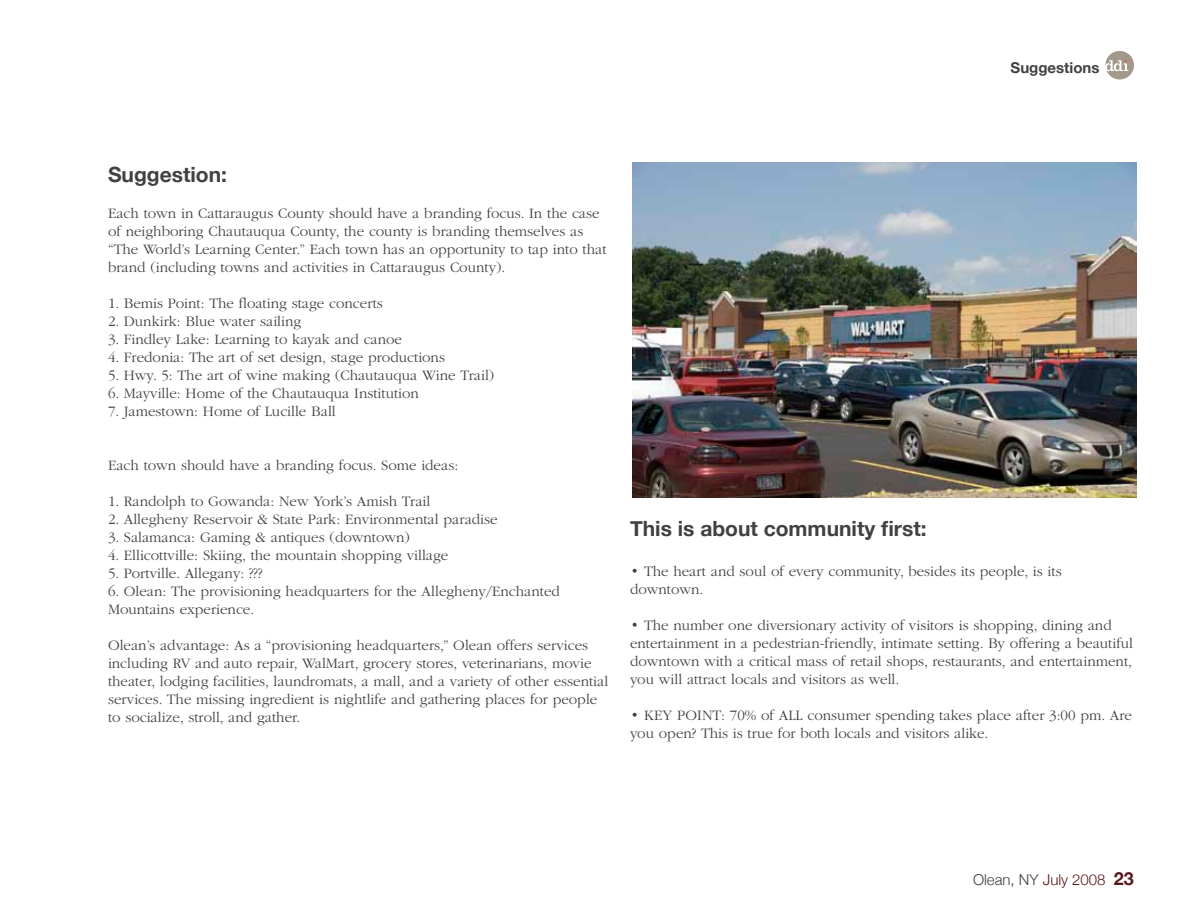
<style>
.page{position:relative;width:1188px;height:918px;background:#fff}
.page>*{position:absolute;margin:0;border:0;box-sizing:border-box;transform-origin:0 0}
.t1{font:700 21px "Helvetica Neue";color:#414142}
.t2{font:300 15px/18px "ITC Garamond Std";color:#414142}
.t3{font:300 15px "Helvetica Neue";color:#414142}
.t4{font:700 15px "Helvetica Neue";color:#414142}
.s1{color:#57181a}
.s2{font-weight:700;font-size:18px;color:#57181a}
</style>
<div class="page">
<div style="left:1105px;top:51px;width:29px;height:29px;background:#a2998b;border-radius:50%"></div>
<svg style="left:1105px;top:60px;width:23px;height:11px"></svg>
<img style="left:633px;top:162px;width:504px;height:335px">
<p class="t4" style="left:1011px;top:59px;width:90px">Suggestions</p>
<h1 class="t1" style="left:108px;top:162px;width:121px">Suggestion:</h1>
<p class="t2" style="left:108px;top:205px;width:500px">Each town in Cattaraugus County should have a branding focus. In the case of neighboring Chautauqua County, the county is branding themselves as “The World’s Learning Center.” Each town has an opportunity to tap into that brand (including towns and activities in Cattaraugus County).</p>
<p class="t2" style="left:108px;top:295px;width:276px">1. Bemis Point: The floating stage concerts</p>
<p class="t2" style="left:108px;top:313px;width:195px">2. Dunkirk: Blue water sailing</p>
<p class="t2" style="left:108px;top:331px;width:296px">3. Findley Lake: Learning to kayak and canoe</p>
<p class="t2" style="left:108px;top:349px;width:339px">4. Fredonia: The art of set design, stage productions</p>
<p class="t2" style="left:108px;top:367px;width:388px">5. Hwy. 5: The art of wine making (Chautauqua Wine Trail)</p>
<p class="t2" style="left:108px;top:385px;width:313px">6. Mayville: Home of the Chautauqua Institution</p>
<p class="t2" style="left:108px;top:403px;width:229px">7. Jamestown: Home of Lucille Ball</p>
<p class="t2" style="left:108px;top:457px;width:352px">Each town should have a branding focus. Some ideas:</p>
<p class="t2" style="left:108px;top:493px;width:324px">1. Randolph to Gowanda: New York’s Amish Trail</p>
<p class="t2" style="left:108px;top:511px;width:391px">2. Allegheny Reservoir &amp; State Park: Environmental paradise</p>
<p class="t2" style="left:108px;top:529px;width:303px">3. Salamanca: Gaming &amp; antiques (downtown)</p>
<p class="t2" style="left:108px;top:547px;width:342px">4. Ellicottville: Skiing, the mountain shopping village</p>
<p class="t2" style="left:108px;top:565px;width:156px">5. Portville. Allegany: ???</p>
<p class="t2" style="left:108px;top:583px;width:453px">6. Olean: The provisioning headquarters for the Allegheny/Enchanted<br>Mountains experience.</p>
<p class="t2" style="left:108px;top:637px;width:502px">Olean’s advantage: As a “provisioning headquarters,” Olean offers services including RV and auto repair, WalMart, grocery stores, veterinarians, movie theater, lodging facilities, laundromats, a mall, and a variety of other essential services. The missing ingredient is nightlife and gathering places for people to socialize, stroll, and gather.</p>
<h1 class="t1" style="left:630px;top:515px;width:298px">This is about community first:</h1>
<p class="t2" style="left:630px;top:563px;width:433px">• The heart and soul of every community, besides its people, is its downtown.</p>
<p class="t2" style="left:630px;top:617px;width:505px">• The number one diversionary activity of visitors is shopping, dining and entertainment in a pedestrian-friendly, intimate setting. By offering a beautiful downtown with a critical mass of retail shops, restaurants, and entertainment, you will attract locals and visitors as well.</p>
<p class="t2" style="left:630px;top:707px;width:503px">• KEY POINT: 70% of ALL consumer spending takes place after 3:00 pm. Are you open? This is true for both locals and visitors alike.</p>
<p class="t3" style="left:973px;top:871px;width:162px">Olean, NY <span class="s1">July 2008</span> <span class="s2">23</span></p>
</div>
